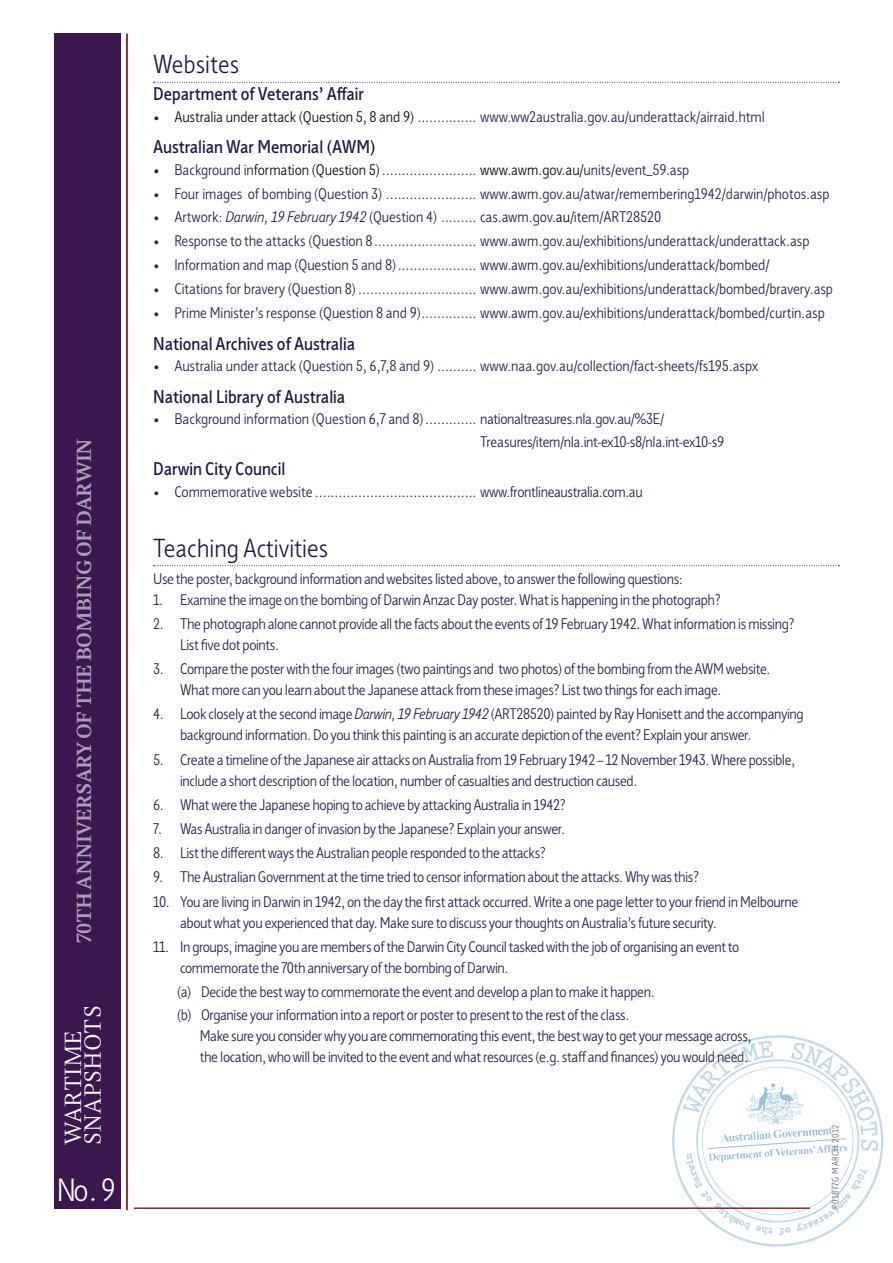
<style>
.page{position:relative;width:893px;height:1263px;background:#fff}
.page>*{position:absolute;margin:0;border:0;box-sizing:border-box;transform-origin:0 0}
.t1{font:300 31.5px "Wayfarer";color:#fff}
.t2{font:300 25.5px "Wayfarer";color:#1b1643}
.t3{font:24px/19.5px "Kingfisher Display";color:#fff}
.t4{font:700 21px "Kingfisher";letter-spacing:-.03em;color:#ab9fb8}
.title_3{font:500 18px "Wayfarer";color:#1b1643}
.body{font:300 15px/21px "Wayfarer";letter-spacing:-.025em;color:#1b1643}
.Body_dots{font:300 15px "Wayfarer";letter-spacing:-.005em;color:#1b1643}
.Body_dots-2{font:300 15px "Wayfarer";letter-spacing:-.025em;color:#1b1643}
.dots_more{font:300 15px "Wayfarer";letter-spacing:-.025em;color:#1b1643}
.t5{font:300 9px "Wayfarer";letter-spacing:.06em;color:#605875}
.s1{color:#000}
.s2{font-style:italic}
</style>
<div class="page">
<hr style="left:134px;top:1207px;width:676px;height:2px;background:#8f2427">
<svg style="left:153px;top:82px;width:687px;height:1px"></svg>
<svg style="left:153px;top:565px;width:687px;height:1px"></svg>
<div style="left:54px;top:34px;width:67px;height:1175px;background:#3b1750"></div>
<hr style="left:126px;top:34px;width:2px;height:1176px;background:#8f2427">
<svg style="left:664px;top:1097px;width:220px;height:150px"></svg>
<svg style="left:682px;top:1035px;width:196px;height:200px"></svg>
<h3 class="t4" style="left:69px;top:943px;width:506px;rotate:-90deg">70TH ANNIVERSARY OF THE BOMBING OF DARWIN</h3>
<h3 class="t3" style="left:63px;top:1145px;width:142px;rotate:-90deg">WARTIME<br>SNAPSHOTS</h3>
<h1 class="t1" style="left:57px;top:1168px;width:61px">No. 9</h1>
<h2 class="t2" style="left:153px;top:47px;width:88px">Websites</h2>
<p class="title_3" style="left:153px;top:82px;width:213px">Department of Veterans’ Affair</p>
<p class="Body_dots" style="left:153px;top:107px;width:613px">• <span class="s1">Australia under attack (Question 5, 8 and 9)</span> ............... www.ww2australia.gov.au/underattack/airraid.html</p>
<p class="title_3" style="left:153px;top:135px;width:224px">Australian War Memorial (AWM)</p>
<p class="Body_dots" style="left:153px;top:160px;width:538px"><span class="s1">•</span> Background in<span class="s1">formation (Question 5)</span>........................ <span class="s1">www.awm.gov.au/</span>units/event_59.asp</p>
<p class="Body_dots" style="left:153px;top:183px;width:678px">• Four images of bombing (Question 3) ....................... www.awm.gov.au/atwar/remembering1942/darwin/photos.asp</p>
<p class="Body_dots" style="left:153px;top:207px;width:510px">• Artwork: <span class="s2">Darwin, 19 February 1942</span> (Question 4) ......... cas.awm.gov.<span class="s1">au</span>/item/ART28520</p>
<p class="Body_dots" style="left:153px;top:231px;width:658px">• Response to the attacks (Question 8.......................... www.awm.gov.au/exhibitions/underattack/underattack.asp</p>
<p class="Body_dots" style="left:153px;top:255px;width:618px">• Information and map (Question 5 and 8).................... www.awm.gov.au/exhibitions/underattack/bombed/</p>
<p class="Body_dots" style="left:153px;top:278px;width:681px">• Citations for bravery (Question 8) .............................. www.awm.gov.au/exhibitions/underattack/bombed/bravery.asp</p>
<p class="Body_dots" style="left:153px;top:302px;width:673px">• Prime Minister’s response (Question 8 and 9).............. www.awm.gov.au/exhibitions/underattack/bombed/curtin.asp</p>
<p class="title_3" style="left:153px;top:331px;width:204px">National Archives of Australia</p>
<p class="Body_dots" style="left:153px;top:356px;width:607px">• Australia under attack (Question 5, 6,7,8 and 9) .......... www.naa.gov.au/collection/fact-sheets/fs195.aspx</p>
<p class="title_3" style="left:153px;top:384px;width:194px">National Library of Australia</p>
<p class="Body_dots" style="left:153px;top:409px;width:513px">• Background information (Question 6,7 and 8)............. nationaltreasures.nla.gov.au/%3E/</p>
<p class="dots_more" style="left:480px;top:432px;width:246px">Treasures/item/nla.int-ex10-s8/nla.int-ex10-s9</p>
<p class="title_3" style="left:153px;top:457px;width:134px">Darwin City Council</p>
<p class="Body_dots-2" style="left:153px;top:482px;width:491px">• Commemorative website ......................................... www.frontlineaustralia.com.au</p>
<h2 class="t2" style="left:153px;top:531px;width:177px">Teaching Activities</h2>
<p class="body" style="left:153px;top:568px;width:531px">Use the poster, background information andwebsites listed above,to answerthe following questions:</p>
<p class="body" style="left:153px;top:589px;width:569px">1. Examine the image on the bombing of Darwin Anzac Day poster. What is happening in the photograph?</p>
<p class="body" style="left:180px;top:613px;width:616px;text-indent:-27px">2. The photograph alone cannot provide all the facts about the events of 19 February 1942. What information is missing?<br>List five dot points.</p>
<p class="body" style="left:180px;top:658px;width:592px;text-indent:-27px">3. Compare the poster with the four images (two paintings and two photos) of the bombing from the AWM website.<br>What more can you learn about the Japanese attack from these images? List two things for each image.</p>
<p class="body" style="left:180px;top:703px;width:625px;text-indent:-27px">4. Look closely at the second image <span class="s2">Darwin, 19 February 1942</span> (ART28520) painted by Ray Honisett andthe accompanying background information. Do you think this painting is an accurate depiction of the event? Explain your answer.</p>
<p class="body" style="left:180px;top:748px;width:617px;text-indent:-27px">5. Create a timeline of the Japanese air attacks on Australia from 19 February 1942 – 12 November 1943. Where possible, include a short description of the location, number of casualties and destruction caused.</p>
<p class="body" style="left:153px;top:794px;width:414px">6. What were the Japanese hoping to achieve by attacking Australia in 1942?</p>
<p class="body" style="left:153px;top:818px;width:414px">7. Was Australia in danger of invasion by the Japanese? Explain your answer.</p>
<p class="body" style="left:153px;top:842px;width:395px">8. List the different ways the Australian people responded to the attacks?</p>
<p class="body" style="left:153px;top:866px;width:548px">9. The Australian Government at the time tried to censor information about the attacks. Why was this?</p>
<p class="body" style="left:180px;top:890px;width:620px;text-indent:-27px">10. You are living in Darwin in 1942, on the day the first attack occurred. Write a one page letter to your friend in Melbourne about what you experienced that day. Make sure to discuss your thoughts on Australia’s future security.</p>
<p class="body" style="left:180px;top:936px;width:561px;text-indent:-27px">11. In groups, imagine you are members of the Darwin City Council tasked with the job of organising an event to commemorate the 70th anniversary of the bombing of Darwin.</p>
<p class="body" style="left:177px;top:981px;width:479px">(a) Decide the best way to commemorate the event and develop a plan to make it happen.</p>
<p class="body" style="left:177px;top:1004px;width:454px">(b) Organise your information into a report or poster to present to the rest of the class.</p>
<p class="body" style="left:200px;top:1025px;width:553px">Make sure you consider why you are commemorating this event, the best way to get your message across, the location, who will be invited to the event and what resources (e.g. staff and finances) you would need.</p>
<p class="t5" style="left:829px;top:1209px;width:86px;rotate:-90deg">P01877G MARCH 2012</p>
</div>
